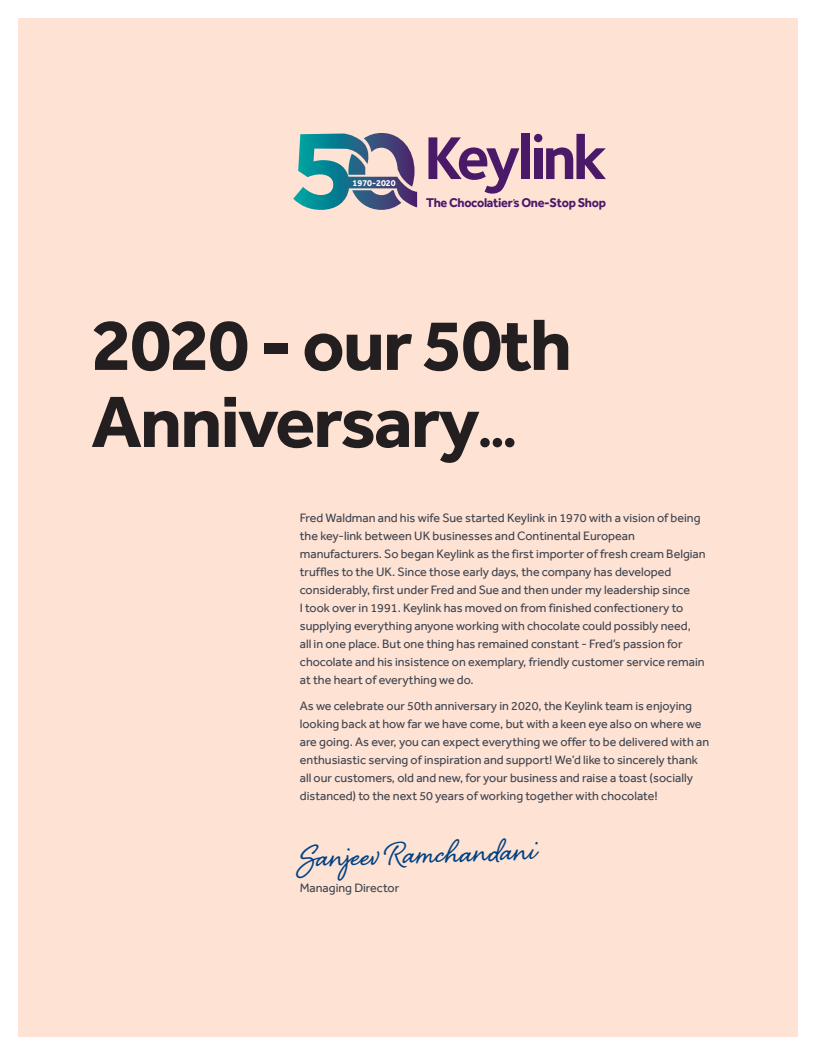
<style>
.page{position:relative;width:815px;height:1053px;background:#fff}
.page>*{position:absolute;margin:0;border:0;box-sizing:border-box;transform-origin:0 0}
.t1{font:700 75px/77px "Effra";letter-spacing:-.025em;color:#231f20}
.t2{font:40.25px "Shelby";color:#014181}
.t3{font:700 13.12px "Effra";letter-spacing:-.025em;color:#4a1967}
.t4{font:12.5px/18px "Effra";color:#3e444f}
.t5{font:700 9.12px "Effra";color:#fff}
.s1{font-family:"Abhaya Libre"}
</style>
<div class="page">
<div style="left:18px;top:18px;width:779px;height:1018px;background:#fee2d4"></div>
<svg style="left:293px;top:133px;width:124px;height:77px"></svg>
<div style="left:521px;top:134px;width:9px;height:45px;background:#4a1967"></div>
<div style="left:534px;top:148px;width:8px;height:31px;background:#4a1967"></div>
<svg style="left:546px;top:134px;width:60px;height:45px"></svg>
<div style="left:534px;top:134px;width:8px;height:8px;background:#4a1967;border-radius:50%"></div>
<svg style="left:428px;top:137px;width:91px;height:56px"></svg>
<p class="t5" style="left:353px;top:180px;width:45px">1970-2020</p>
<p class="t3" style="left:426px;top:198px;width:181px">The Chocolatiers One-Stop Shop</p>
<p class="t1" style="left:91px;top:306px;width:482px">2020 - our 50th<br>Anniversary<span class="s1">...</span></p>
<p class="t4" style="left:300px;top:509px;width:407px">Fred Waldman and his wife Sue started Keylink in 1970 with a vision of being the key-link between UK businesses and Continental European manufacturers. So began Keylink as the first importer of fresh cream Belgian truffles to the UK. Since those early days, the company has developed considerably, first under Fred and Sue and then under my leadership since<br>I took over in 1991. Keylink has moved on from finished confectionery to supplying everything anyone working with chocolate could possibly need,<br>all in one place. But one thing has remained constant - Fred’s passion for chocolate and his insistence on exemplary, friendly customer service remain at the heart of everything we do.</p>
<p class="t4" style="left:300px;top:696px;width:411px">As we celebrate our 50th anniversary in 2020, the Keylink team is enjoying looking back at how far we have come, but with a keen eye also on where we are going. As ever, you can expect everything we offer to be delivered with an enthusiastic serving of inspiration and support! We’d like to sincerely thank all our customers, old and new, for your business and raise a toast (socially distanced) to the next 50 years of working together with chocolate!</p>
<p class="t2" style="left:299px;top:829px;width:237px;rotate:-2deg">Sanjeev Ramchandani</p>
<p class="t4" style="left:300px;top:878px;width:101px">Managing Director</p>
</div>
